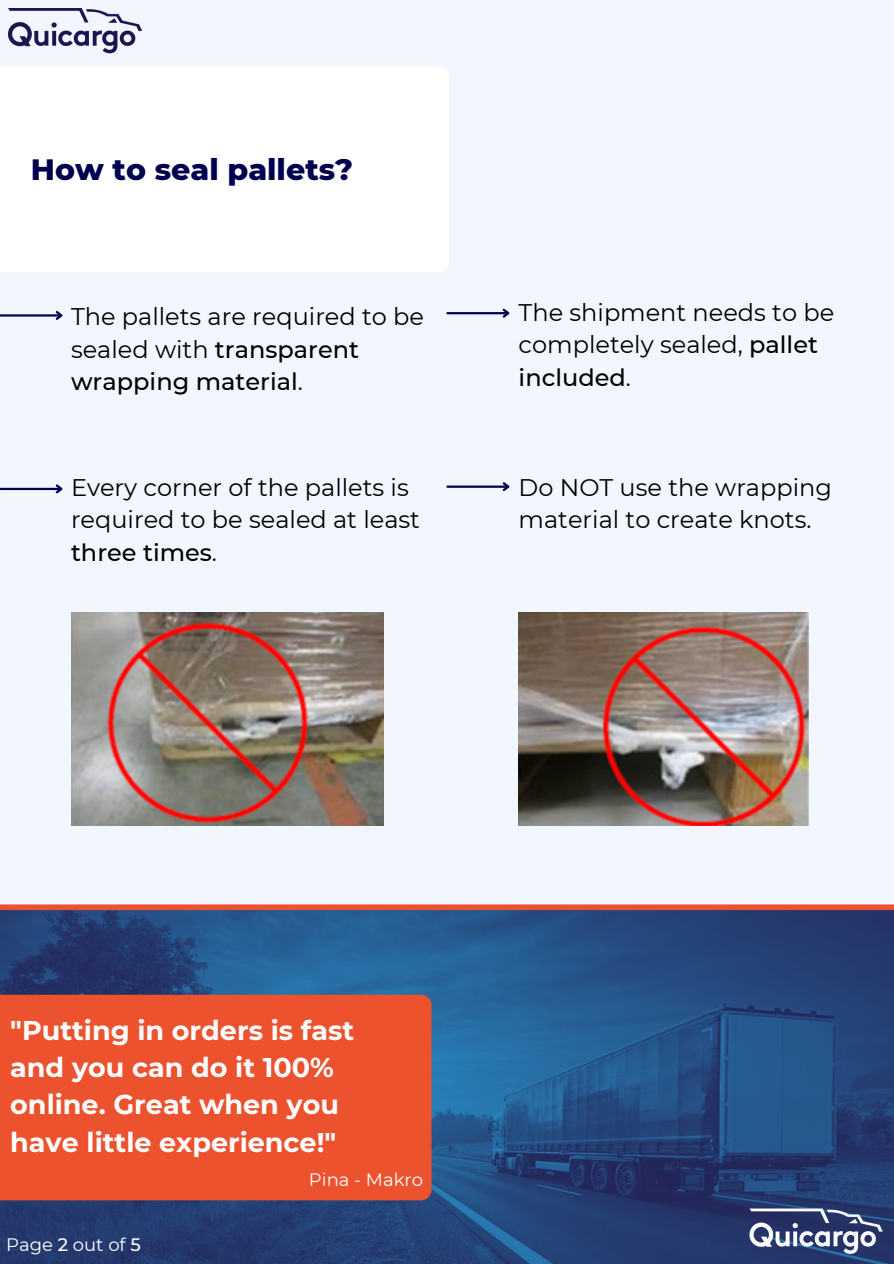
<style>
.page{position:relative;width:894px;height:1264px;background:#fff}
.page>*{position:absolute;margin:0;border:0;box-sizing:border-box;transform-origin:0 0}
.t1{font:800 30px "Montserrat";color:#000050}
.t2{font:700 27px/37.2px "Montserrat";color:#fff}
.t3{font:24px/32.7px "Montserrat";color:#000}
.t4{font:18px "Montserrat";color:#fff}
.s1{font-weight:500}
</style>
<div class="page">
<div style="left:0;top:0;width:893px;height:1263px;background:#f2f6fe"></div>
<img style="left:9px;top:9px;width:132px;height:45px">
<img style="left:0;top:910px;width:893px;height:353px">
<div style="left:0;top:904px;width:893px;height:6px;background:#ed522f"></div>
<div style="left:0;top:994px;width:431px;height:206px;background:#ed522f"></div>
<div style="left:0;top:67px;width:449px;height:205px;background:#fff"></div>
<img style="left:743px;top:1199px;width:142px;height:57px">
<hr style="left:1px;top:314px;width:60px;height:2px;background:#000050">
<svg style="left:54px;top:311px;width:9px;height:9px"></svg>
<hr style="left:447px;top:312px;width:60px;height:2px;background:#000050">
<svg style="left:500px;top:308px;width:10px;height:10px"></svg>
<hr style="left:1px;top:488px;width:60px;height:2px;background:#000050">
<svg style="left:54px;top:484px;width:9px;height:10px"></svg>
<hr style="left:447px;top:485px;width:60px;height:3px;background:#000050">
<svg style="left:500px;top:482px;width:10px;height:10px"></svg>
<img style="left:518px;top:612px;width:290px;height:213px">
<img style="left:71px;top:612px;width:312px;height:213px">
<p class="t1" style="left:31px;top:151px;width:323px">How to seal pallets?</p>
<p class="t3" style="left:71px;top:300px;width:354px">The pallets are required to be sealed with <span class="s1">transparent wrapping material</span>.</p>
<p class="t3" style="left:518px;top:296px;width:317px">The shipment needs to be completely sealed, <span class="s1">pallet included</span>.</p>
<p class="t3" style="left:71px;top:470px;width:350px">Every corner of the pallets is required to be sealed at least <span class="s1">three times</span>.</p>
<p class="t3" style="left:518px;top:470px;width:315px">Do NOT use the wrapping material to create knots.</p>
<p class="t2" style="left:10px;top:1011px;width:345px">"Putting in orders is fast and you can do it 100% online. Great when you have little experience!"</p>
<p class="t4" style="left:309px;top:1168px;width:116px">Pina - Makro</p>
<p class="t4" style="left:6px;top:1233px;width:136px">Page <span class="s1">2</span> out of <span class="s1">5</span></p>
</div>
